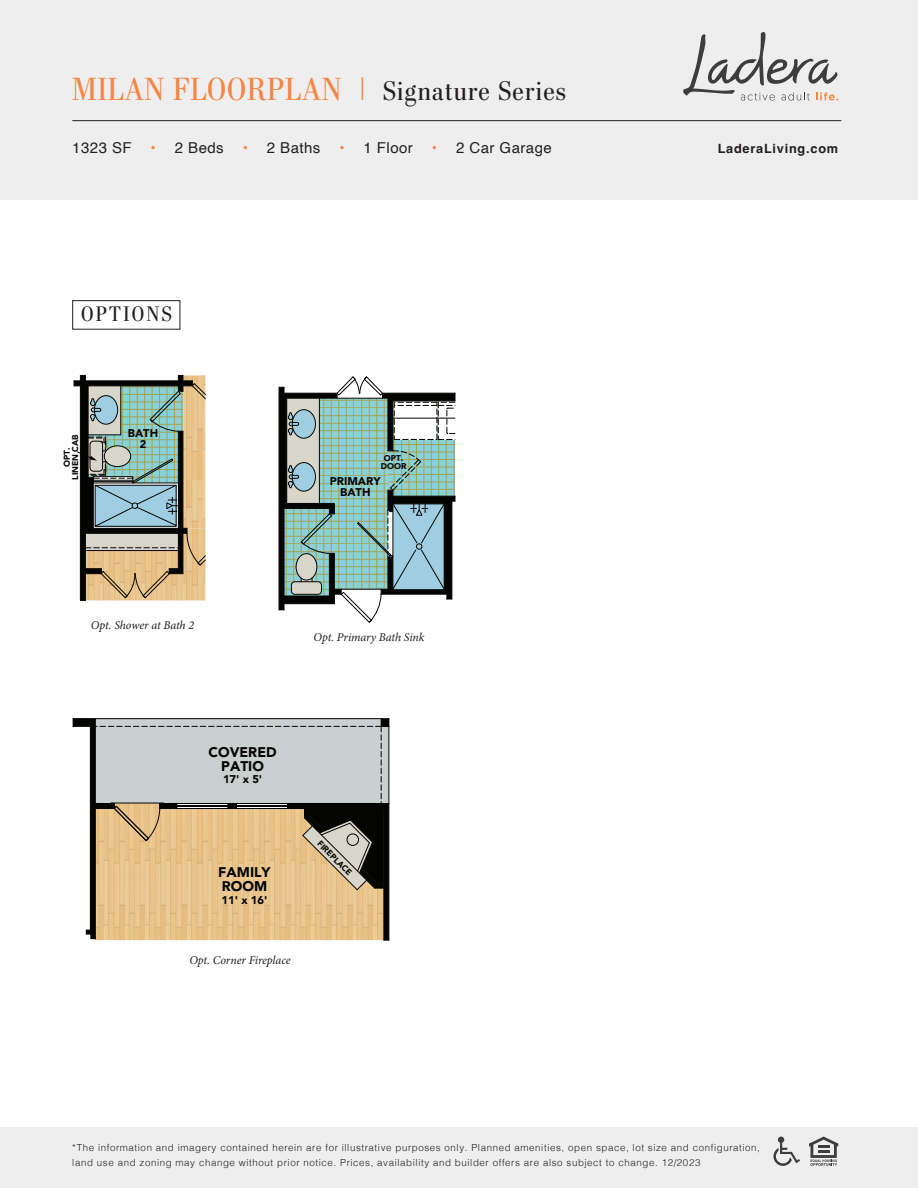
<style>
.page{position:relative;width:918px;height:1188px;background:#fff}
.page>*{position:absolute;margin:0;border:0;box-sizing:border-box;transform-origin:0 0}
.t1{font:32.1px "Stilson";letter-spacing:.03em;color:#f58544}
.t2{font:21px "Stilson";letter-spacing:.11em;color:#231f20}
.t3{font:15px "Helvetica";letter-spacing:.03em;color:#231f20}
.t4{font:900 13.95px/14px "Avenir LT Std";color:#040503}
.t5{font:700 12.75px "Helvetica";letter-spacing:.06em;color:#231f20}
.t6{font:italic 12px "Minion Pro";letter-spacing:-.005em;color:#231f20}
.t7{font:900 11.1px/11.1px "Avenir LT Std";color:#040503;text-align:center}
.t8{font:300 9.75px/14.2px "Helvetica";letter-spacing:.06em;color:#231f20}
.t9{font:900 8.4px/8.4px "Avenir LT Std";color:#040503;text-align:center}
.s1{font-size:27px;color:#231f20}
.s2{color:#f58544}
</style>
<div class="page">
<div style="left:0;top:0;width:918px;height:199px;background:#eee"></div>
<div style="left:0;top:1128px;width:918px;height:60px;background:#eee"></div>
<svg style="left:809px;top:1137px;width:29px;height:29px"></svg>
<svg style="left:773px;top:1137px;width:27px;height:29px"></svg>
<div style="left:72px;top:300px;width:108px;height:30px;border:1px solid #231f20"></div>
<hr style="left:72px;top:120px;width:769px;height:1px;background:#231f20">
<svg style="left:683px;top:32px;width:155px;height:68px"></svg>
<svg style="left:74px;top:375px;width:132px;height:226px;background:#9fa491"></svg>
<svg style="left:279px;top:376px;width:177px;height:247px"></svg>
<svg style="left:73px;top:718px;width:317px;height:223px;background:#c7b89d"></svg>
<div style="left:347px;top:834px;width:12px;height:12px;border:1px solid #040503;border-radius:50%"></div>
<h1 class="t1" style="left:72px;top:71px;width:495px">MILAN FLOORPLAN | <span class="s1">Signature Series</span></h1>
<h3 class="t3" style="left:72px;top:136px;width:61px">1323 SF</h3>
<h3 class="t3" style="left:151px;top:136px;width:75px"><span class="s2">•</span> 2 Beds</h3>
<h3 class="t3" style="left:243px;top:136px;width:79px"><span class="s2">•</span> 2 Baths</h3>
<h3 class="t3" style="left:339px;top:136px;width:75px"><span class="s2">•</span> 1 Floor</h3>
<h3 class="t3" style="left:432px;top:136px;width:121px"><span class="s2">•</span> 2 Car Garage</h3>
<h3 class="t5" style="left:718px;top:140px;width:122px">LaderaLiving.com</h3>
<h2 class="t2" style="left:81px;top:302px;width:92px">OPTIONS</h2>
<p class="t9" style="left:63px;top:480px;width:47px;rotate:-90deg">OPT.<br>LINEN CAB</p>
<p class="t7" style="left:128px;top:427px;width:32px">BATH<br>2</p>
<p class="t9" style="left:381px;top:454px;width:27px">OPT.<br>DOOR</p>
<p class="t7" style="left:330px;top:475px;width:52px">PRIMARY<br>BATH</p>
<p class="t6" style="left:91px;top:617px;width:105px">Opt. Shower at Bath 2</p>
<p class="t6" style="left:313px;top:629px;width:112px">Opt. Primary Bath Sink</p>
<h3 class="t4" style="left:209px;top:745px;width:70px;text-align:center">COVERED<br>PATIO</h3>
<p class="t7" style="left:223px;top:774px;width:41px">17' x 5'</p>
<h3 class="t4" style="left:199px;top:864px;width:57px;text-indent:-13px">COVERED<br>PATI</h3>
<h3 class="t4" style="left:218px;top:865px;width:54px">FAMILY<br>ROOM</h3>
<p class="t7" style="left:222px;top:894px;width:47px">11' x 16'</p>
<p class="t6" style="left:189px;top:952px;width:103px">Opt. Corner Fireplace</p>
<p class="t9" style="left:322px;top:839px;width:47px;rotate:45deg">FIREPLACE</p>
<p class="t8" style="left:72px;top:1140px;width:689px">*The information and imagery contained herein are for illustrative purposes only. Planned amenities, open space, lot size and configuration, land use and zoning may change without prior notice. Prices, availability and builder offers are also subject to change. 12/2023</p>
</div>
